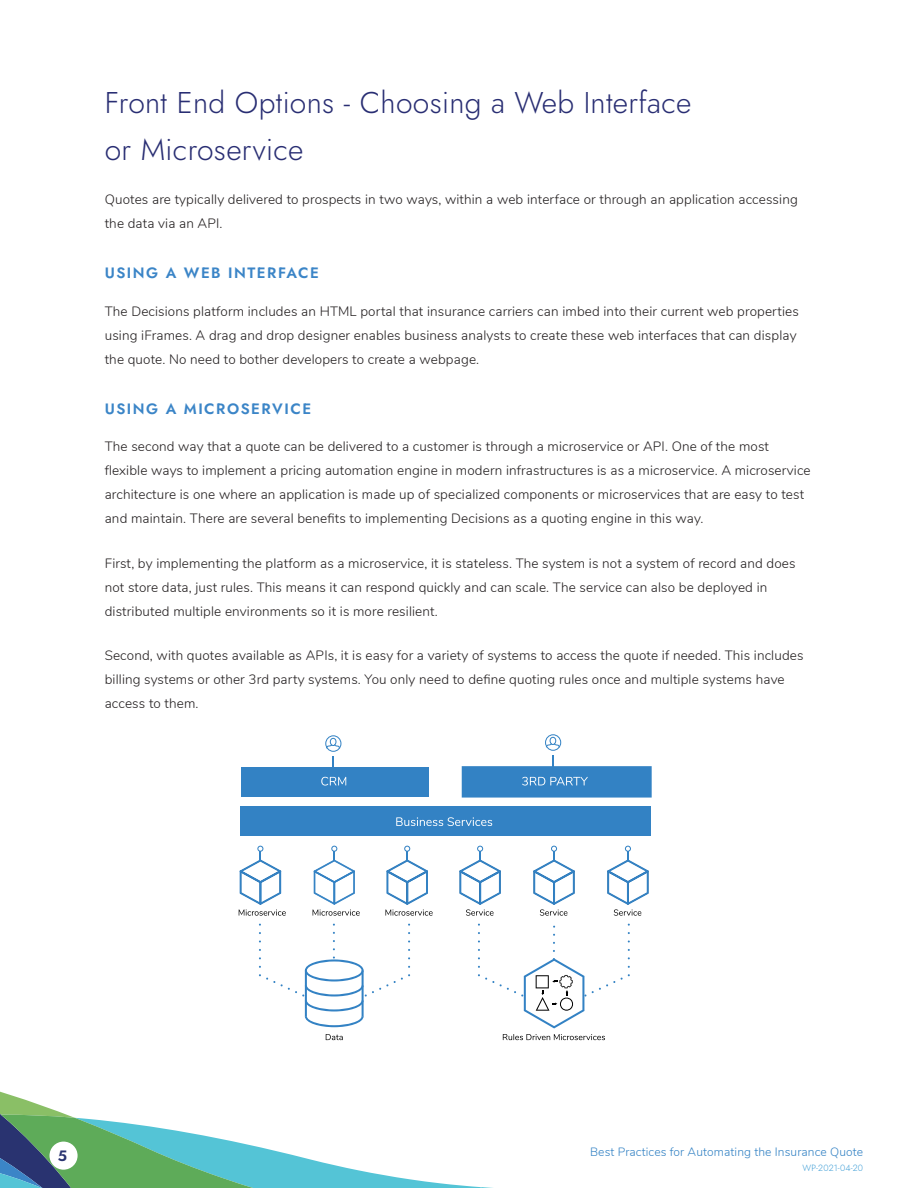
<style>
.page{position:relative;width:918px;height:1188px;background:#fff}
.page>*{position:absolute;margin:0;border:0;box-sizing:border-box;transform-origin:0 0}
.t1{font:30px/46.5px "Jost";letter-spacing:.01em;color:#292e73}
.t2{font:600 15px "Jost";letter-spacing:.1em;color:#3b85c7}
.t3{font:600 15px "Jost";color:#293370}
.t4{font:300 13.5px/24px "Nunito";letter-spacing:.01em;color:#231f20}
.t5{font:300 12px "Nunito";letter-spacing:.01em;color:#3382c4}
.t6{font:9px "Jost";letter-spacing:.02em;color:#1287cc}
</style>
<div class="page">
<svg style="left:0;top:1091px;width:493px;height:97px"></svg>
<div style="left:50px;top:1142px;width:28px;height:28px;background:#fff;border-radius:50%"></div>
<div style="left:241px;top:767px;width:188px;height:30px;background:#3382c4"></div>
<div style="left:241px;top:807px;width:410px;height:29px;background:#3382c4"></div>
<svg style="left:321px;top:777px;width:25px;height:9px"></svg>
<svg style="left:396px;top:817px;width:96px;height:9px"></svg>
<svg style="left:503px;top:1034px;width:102px;height:6px"></svg>
<svg style="left:326px;top:1034px;width:17px;height:6px"></svg>
<svg style="left:385px;top:846px;width:48px;height:70px"></svg>
<svg style="left:459px;top:846px;width:42px;height:70px"></svg>
<svg style="left:239px;top:846px;width:47px;height:70px"></svg>
<svg style="left:313px;top:846px;width:47px;height:70px"></svg>
<svg style="left:533px;top:846px;width:42px;height:70px"></svg>
<svg style="left:607px;top:846px;width:42px;height:70px"></svg>
<svg style="left:462px;top:734px;width:190px;height:64px"></svg>
<svg style="left:259px;top:940px;width:151px;height:87px"></svg>
<svg style="left:592px;top:974px;width:38px;height:19px"></svg>
<svg style="left:325px;top:735px;width:16px;height:32px"></svg>
<svg style="left:478px;top:924px;width:108px;height:104px"></svg>
<h1 class="t1" style="left:105px;top:80px;width:588px">Front End Options - Choosing a Web Interface or Microservice</h1>
<p class="t4" style="left:105px;top:186px;width:695px">Quotes are typically delivered to prospects in two ways, within a web interface or through an application accessing the data via an API.</p>
<p class="t2" style="left:105px;top:263px;width:216px">USING A WEB INTERFACE</p>
<p class="t4" style="left:105px;top:298px;width:696px">The Decisions platform includes an HTML portal that insurance carriers can imbed into their current web properties using iFrames. A drag and drop designer enables business analysts to create these web interfaces that can display the quote. No need to bother developers to create a webpage.</p>
<p class="t2" style="left:105px;top:398px;width:208px">USING A MICROSERVICE</p>
<p class="t4" style="left:105px;top:434px;width:707px">The second way that a quote can be delivered to a customer is through a microservice or API. One of the most flexible ways to implement a pricing automation engine in modern infrastructures is as a microservice. A microservice architecture is one where an application is made up of specialized components or microservices that are easy to test and maintain. There are several benefits to implementing Decisions as a quoting engine in this way.</p>
<p class="t4" style="left:105px;top:550px;width:692px">First, by implementing the platform as a microservice, it is stateless. The system is not a system of record and does not store data, just rules. This means it can respond quickly and can scale. The service can also be deployed in distributed multiple environments so it is more resilient.</p>
<p class="t4" style="left:105px;top:642px;width:700px">Second, with quotes available as APIs, it is easy for a variety of systems to access the quote if needed. This includes billing systems or other 3rd party systems. You only need to define quoting rules once and multiple systems have access to them.</p>
<p class="t3" style="left:58px;top:1145px;width:11px">5</p>
<p class="t5" style="left:590px;top:1143px;width:275px">Best Practices for Automating the Insurance Quote</p>
<p class="t6" style="left:802px;top:1161px;width:62px">WP-2021-04-20</p>
</div>
